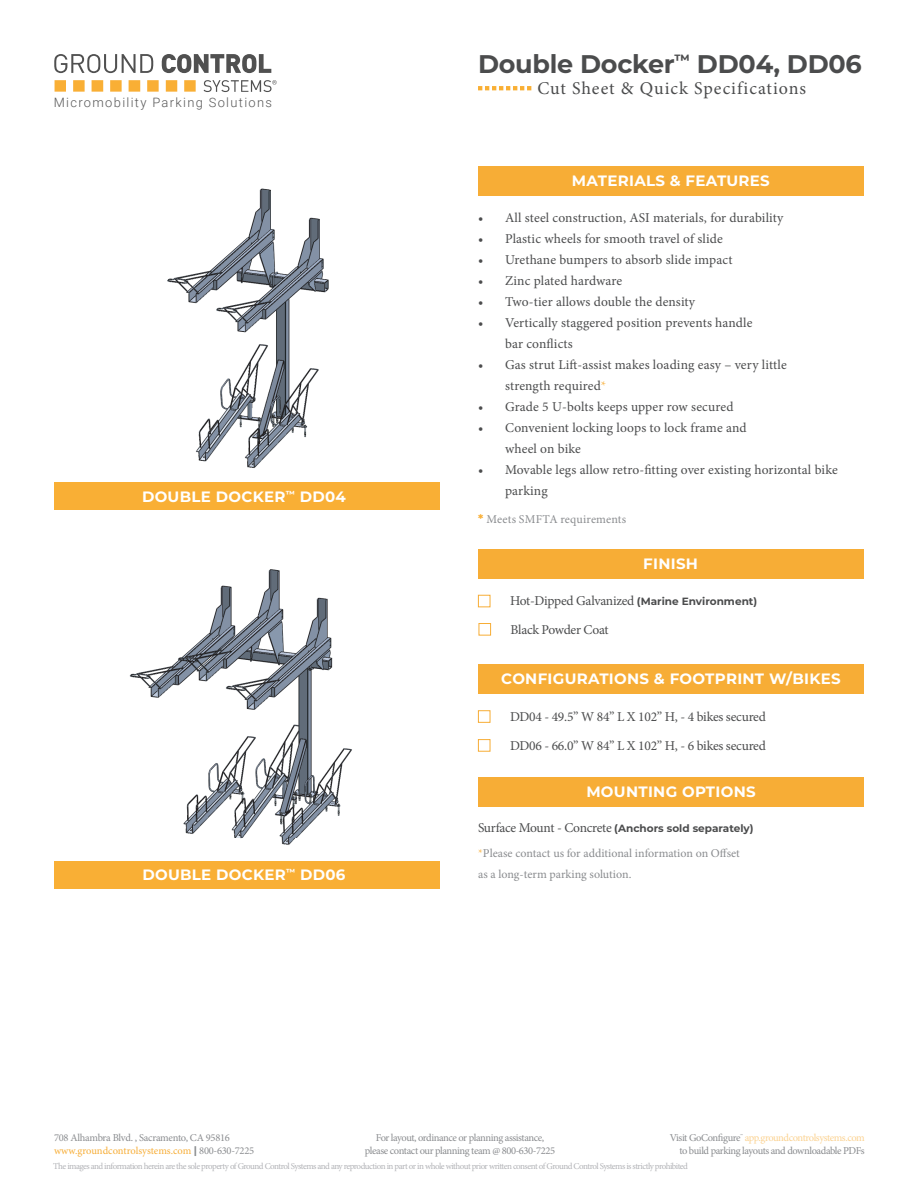
<style>
.page{position:relative;width:918px;height:1188px;background:#fff}
.page>*{position:absolute;margin:0;border:0;box-sizing:border-box;transform-origin:0 0}
.t1{font:700 25.5px "Montserrat";letter-spacing:-.01em;color:#4b4c4d}
.t2{font:18px "Minion Pro";letter-spacing:.055em;color:#4b4c4d}
.t3{font:700 15px "Montserrat";letter-spacing:.02em;color:#fff}
.Parag_text{font:13.5px/21px "Minion Pro";letter-spacing:.005em;color:#4b4c4d}
.Parag_text-2{font:13.5px "Minion Pro";letter-spacing:-.02em;color:#4b4c4d}
.Parag_text-3{font:13.5px "Minion Pro";letter-spacing:-.025em;color:#4b4c4d}
.t4{font:300 12.9px "Roboto";letter-spacing:.105em;color:#585858}
.Parag_text-4{font:12px "Minion Pro";color:#8a8c8f}
.t5{font:10.5px/12.6px "Minion Pro";letter-spacing:-.04em;color:#8a8c8f;text-align:right}
.Parag_text-5{font:700 10.5px "Montserrat";color:#4b4c4d}
.t6{font:9px "Minion Pro";letter-spacing:-.06em;color:#b2b3b7}
.s1{color:#f9ba54}
.s2{font-family:"Montserrat";font-weight:700;color:#f9af35}
.s3{font-family:"Montserrat";font-weight:700;font-size:10.5px}
.s4{font-family:"Minion Pro";font-weight:400;font-size:13.5px}
.s5{color:#f7ad36}
.s6{font-family:"Montserrat";font-weight:700}
.s7{color:#fbd291}
</style>
<div class="page">
<svg style="left:55px;top:80px;width:141px;height:12px"></svg>
<svg style="left:54px;top:54px;width:99px;height:19px"></svg>
<svg style="left:162px;top:54px;width:109px;height:19px"></svg>
<svg style="left:204px;top:80px;width:73px;height:12px"></svg>
<svg style="left:478px;top:86px;width:53px;height:4px"></svg>
<img style="left:167px;top:188px;width:162px;height:280px">
<div style="left:55px;top:482px;width:385px;height:28px;background:#f9af35"></div>
<img style="left:129px;top:569px;width:223px;height:276px">
<div style="left:54px;top:861px;width:386px;height:28px;background:#f9af35"></div>
<div style="left:478px;top:777px;width:386px;height:30px;background:#f7ad36"></div>
<div style="left:478px;top:549px;width:386px;height:29px;background:#f7ad36"></div>
<div style="left:478px;top:595px;width:12px;height:12px;border:1px solid #f7ad36"></div>
<div style="left:478px;top:739px;width:12px;height:13px;border:1px solid #f7ad36"></div>
<div style="left:478px;top:710px;width:12px;height:13px;border:1px solid #f7ad36"></div>
<div style="left:478px;top:664px;width:386px;height:30px;background:#f7ad36"></div>
<div style="left:478px;top:167px;width:386px;height:29px;background:#f7ad36"></div>
<div style="left:479px;top:623px;width:12px;height:13px;border:1px solid #f7ad36"></div>
<p class="t4" style="left:54px;top:93px;width:220px">Micromobility Parking Solutions</p>
<p class="t3" style="left:142px;top:485px;width:205px">DOUBLE DOCKER<sup>™</sup> DD04</p>
<p class="t3" style="left:142px;top:864px;width:205px">DOUBLE DOCKER<sup>™</sup> DD06</p>
<p class="t1" style="left:478px;top:46px;width:385px">Double Docker<sup>™</sup> DD04, DD06</p>
<p class="t2" style="left:537px;top:76px;width:270px">Cut Sheet &amp; Quick Specifications</p>
<p class="t3" style="left:572px;top:170px;width:199px">MATERIALS &amp; FEATURES</p>
<p class="Parag_text" style="left:478px;top:207px;width:307px">• All steel construction, ASI materials, for durability</p>
<p class="Parag_text" style="left:478px;top:228px;width:246px">• Plastic wheels for smooth travel of slide</p>
<p class="Parag_text" style="left:478px;top:249px;width:256px">• Urethane bumpers to absorb slide impact</p>
<p class="Parag_text" style="left:478px;top:270px;width:146px">• Zinc plated hardware</p>
<p class="Parag_text" style="left:478px;top:291px;width:219px">• Two-tier allows double the density</p>
<p class="Parag_text" style="left:505px;top:312px;width:249px;text-indent:-27px">• Vertically staggered position prevents handle bar conflicts</p>
<p class="Parag_text" style="left:505px;top:354px;width:283px;text-indent:-27px">• Gas strut Lift-assist makes loading easy – very little strength required<span class="s1">*</span></p>
<p class="Parag_text" style="left:478px;top:396px;width:257px">• Grade 5 U-bolts keeps upper row secured</p>
<p class="Parag_text" style="left:505px;top:417px;width:243px;text-indent:-27px">• Convenient locking loops to lock frame and wheel on bike</p>
<p class="Parag_text" style="left:505px;top:459px;width:334px;text-indent:-27px">• Movable legs allow retro-fitting over existing horizontal bike parking</p>
<p class="Parag_text-4" style="left:478px;top:511px;width:150px"><span class="s2">*</span> Meets SMFTA requirements</p>
<p class="t3" style="left:643px;top:553px;width:56px">FINISH</p>
<p class="Parag_text-2" style="left:510px;top:592px;width:249px">Hot-Dipped Galvanized <span class="s3">(Marine Environment)</span></p>
<p class="Parag_text-3" style="left:511px;top:620px;width:100px">Black Powder Coat</p>
<p class="t3" style="left:501px;top:668px;width:341px">CONFIGURATIONS &amp; FOOTPRINT W/BIKES</p>
<p class="Parag_text-2" style="left:510px;top:708px;width:257px">DD04 - 49.5” W 84” L X 102” H, - 4 bikes secured</p>
<p class="Parag_text-2" style="left:510px;top:736px;width:257px">DD06 - 66.0” W 84” L X 102” H, - 6 bikes secured</p>
<p class="t3" style="left:586px;top:781px;width:171px">MOUNTING OPTIONS</p>
<p class="Parag_text-5" style="left:478px;top:821px;width:277px"><span class="s4">Surface Mount - Concrete</span> (Anchors sold separately)</p>
<p class="Parag_text-4" style="left:478px;top:845px;width:263px"><span class="s1">*</span>Please contact us for additional information on Offset</p>
<p class="Parag_text-4" style="left:478px;top:866px;width:155px">as a long-term parking solution.</p>
<p class="t5" style="left:54px;top:1132px;width:202px;text-align:left">708 Alhambra Blvd. , Sacramento, CA 95816 <span class="s5">www.groundcontrolsystems.com</span> <span class="s6">|</span> 800-630-7225</p>
<p class="t5" style="left:365px;top:1132px;width:192px;text-align:center">For layout, ordinance or planning assistance, please contact our planning team @ 800-630-7225</p>
<p class="t5" style="left:670px;top:1132px;width:197px">Visit GoConfigure<sup>™</sup> <span class="s7">app.groundcontrolsystems.com </span>to build parking layouts and downloadable PDFs</p>
<p class="t6" style="left:53px;top:1161px;width:636px">The images and information herein are the sole property of Ground Control Systems and any reproduction in part or in whole without prior written consent of Ground Control Systems is strictly prohibited</p>
</div>
